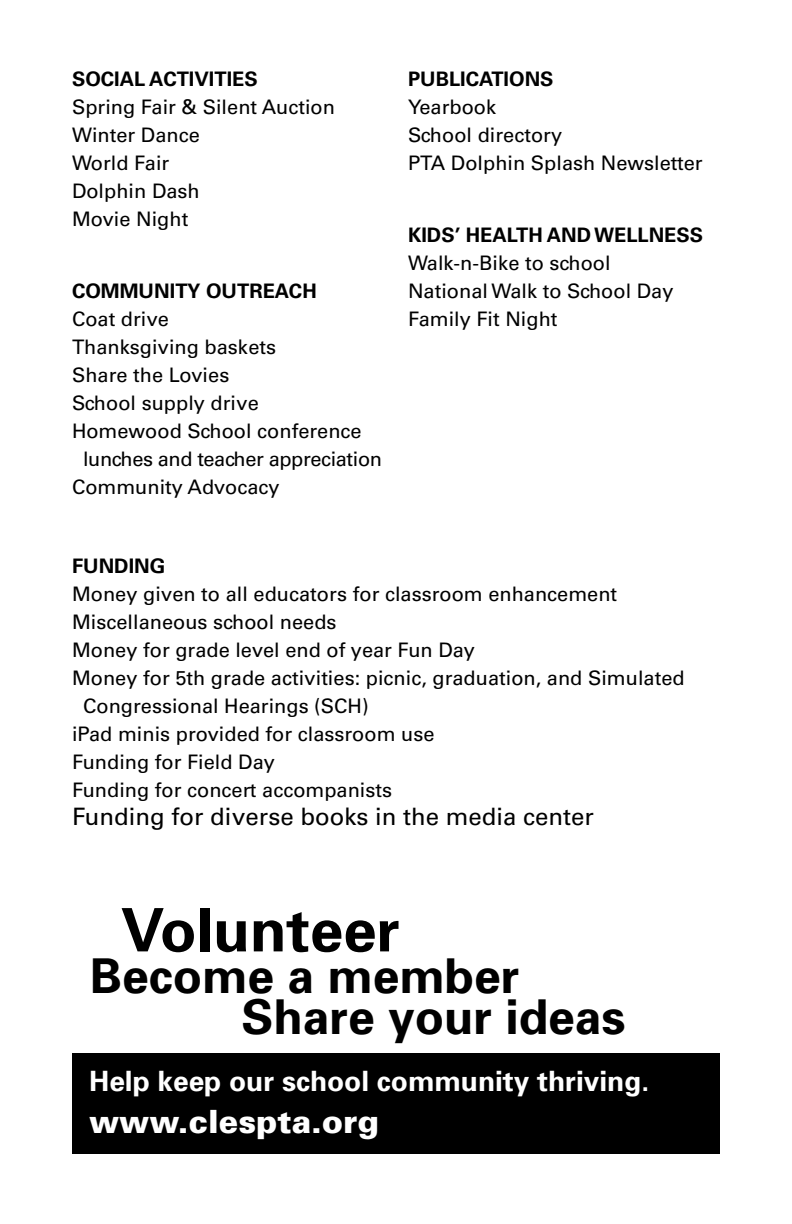
<style>
.page{position:relative;width:792px;height:1224px;background:#fff}
.page>*{position:absolute;margin:0;border:0;box-sizing:border-box;transform-origin:0 0}
.t1{font:700 60px "Univers";color:#000}
.t2{font:700 48px "Univers";color:#000}
.t3{font:900 32px "Univers";color:#fff}
.t4{font:700 28px "Univers";color:#fff}
.t5{font:24px "Univers LT Std";color:#000}
.t6{font:20px/28px "Univers LT Std";color:#000}
.t7{font:700 20px "Univers LT Std";color:#000}
.t8{font:20px "Univers LT Std";letter-spacing:-.02em;color:#000}
</style>
<div class="page">
<div style="left:72px;top:1053px;width:648px;height:100px;background:#000"></div>
<p class="t7" style="left:72px;top:68px;width:187px">SOCIAL ACTIVITIES</p>
<p class="t6" style="left:72px;top:94px;width:265px">Spring Fair &amp; Silent Auction<br>Winter Dance<br>World Fair<br>Dolphin Dash<br>Movie Night</p>
<p class="t7" style="left:72px;top:280px;width:246px">COMMUNITY OUTREACH</p>
<p class="t6" style="left:72px;top:306px;width:99px">Coat drive</p>
<p class="t6" style="left:72px;top:334px;width:206px">Thanksgiving baskets</p>
<p class="t6" style="left:72px;top:362px;width:159px">Share the Lovies</p>
<p class="t6" style="left:72px;top:390px;width:188px">School supply drive</p>
<p class="t6" style="left:72px;top:418px;width:291px">Homewood School conference</p>
<p class="t8" style="left:83px;top:448px;width:301px">lunches and teacher appreciation</p>
<p class="t6" style="left:72px;top:474px;width:209px">Community Advocacy</p>
<p class="t7" style="left:408px;top:68px;width:147px">PUBLICATIONS</p>
<p class="t6" style="left:408px;top:94px;width:296px">Yearbook<br>School directory<br>PTA Dolphin Splash Newsletter</p>
<p class="t7" style="left:408px;top:224px;width:297px">KIDS’ HEALTH AND WELLNESS</p>
<p class="t6" style="left:408px;top:250px;width:267px">Walk-n-Bike to school<br>National Walk to School Day<br>Family Fit Night</p>
<p class="t7" style="left:72px;top:554px;width:95px">FUNDING</p>
<p class="t6" style="left:72px;top:580px;width:547px">Money given to all educators for classroom enhancement</p>
<p class="t6" style="left:72px;top:608px;width:266px">Miscellaneous school needs</p>
<p class="t6" style="left:72px;top:636px;width:405px">Money for grade level end of year Fun Day</p>
<p class="t6" style="left:72px;top:664px;width:614px">Money for 5th grade activities: picnic, graduation, and Simulated</p>
<p class="t6" style="left:83px;top:692px;width:287px">Congressional Hearings (SCH)</p>
<p class="t6" style="left:72px;top:720px;width:364px">iPad minis provided for classroom use</p>
<p class="t6" style="left:72px;top:748px;width:204px">Funding for Field Day</p>
<p class="t6" style="left:72px;top:776px;width:322px">Funding for concert accompanists</p>
<p class="t5" style="left:72px;top:802px;width:523px">Funding for diverse books in the media center</p>
<h1 class="t1" style="left:121px;top:892px;width:280px">Volunteer</h1>
<h2 class="t2" style="left:90px;top:946px;width:431px">Become a member</h2>
<h2 class="t2" style="left:241px;top:986px;width:386px">Share your ideas</h2>
<h3 class="t4" style="left:89px;top:1063px;width:562px">Help keep our school community thriving.</h3>
<h3 class="t3" style="left:89px;top:1102px;width:291px">www.clespta.org</h3>
</div>
